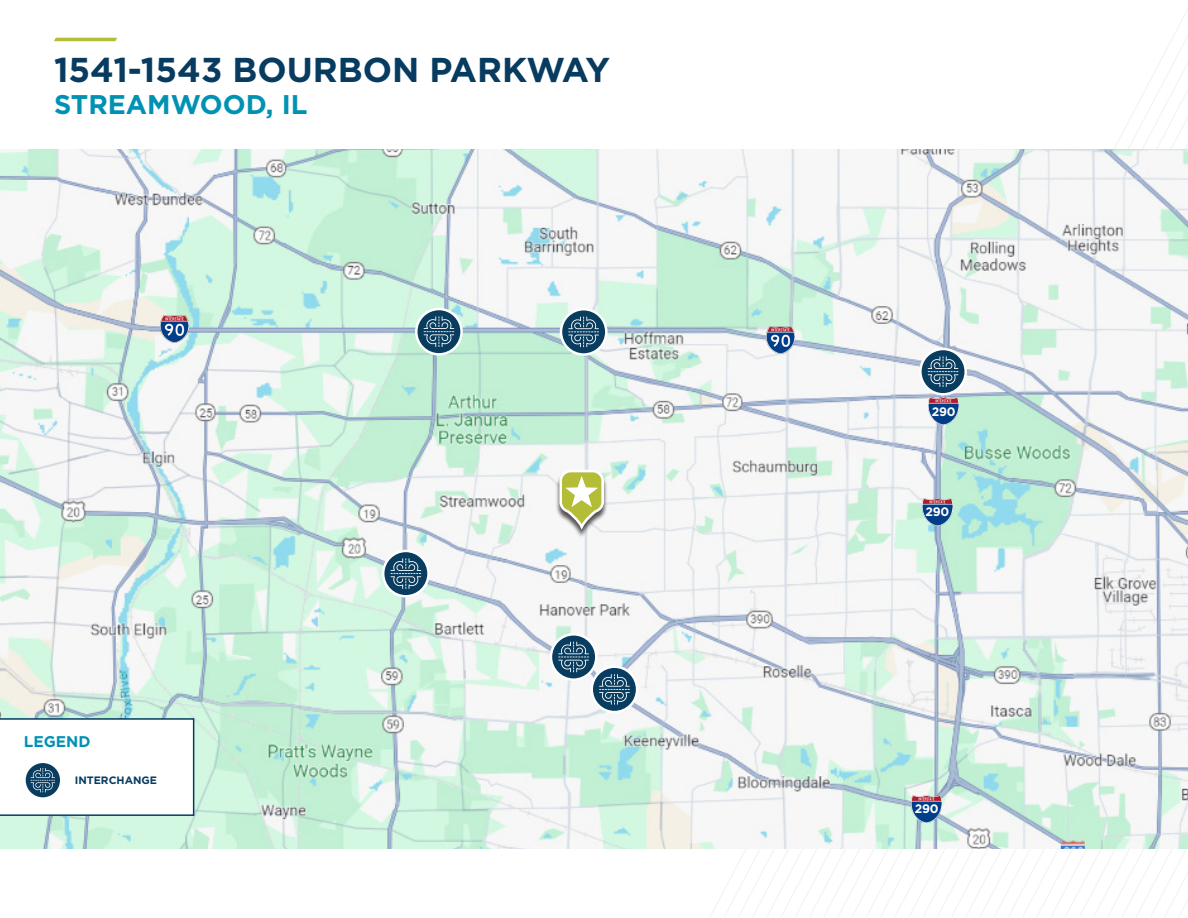
<style>
.page{position:relative;width:1188px;height:918px;background:#fff}
.page>*{position:absolute;margin:0;border:0;box-sizing:border-box;transform-origin:0 0}
.t1{font:700 34.5px "Gotham";color:#083b60}
.t2{font:700 27px "Gotham";color:#0092b3}
.t3{font:700 15.45px "Gotham";color:#0092b3}
.Broker_Phone_and_eMail_Text{font:700 12.3px "Gotham";letter-spacing:-.02em;color:#fff}
.t4{font:700 10.65px "Gotham";color:#083d60}
</style>
<div class="page">
<svg style="left:711px;top:9px;width:477px;height:907px"></svg>
<svg style="left:54px;top:38px;width:63px;height:3px"></svg>
<img style="left:0;top:150px;width:1188px;height:699px">
<div style="left:555px;top:471px;width:53px;height:68px;background:#231f20;opacity:.75"></div>
<svg style="left:558px;top:469px;width:47px;height:64px"></svg>
<svg style="left:920px;top:349px;width:46px;height:45px"></svg>
<div style="left:919px;top:348px;width:48px;height:48px;border:2px solid #fff;border-radius:50%"></div>
<svg style="left:928px;top:356px;width:30px;height:31px"></svg>
<svg style="left:561px;top:309px;width:45px;height:46px"></svg>
<div style="left:560px;top:308px;width:48px;height:48px;border:2px solid #fff;border-radius:50%"></div>
<svg style="left:568px;top:317px;width:31px;height:30px"></svg>
<svg style="left:551px;top:634px;width:45px;height:46px"></svg>
<div style="left:550px;top:633px;width:48px;height:48px;border:2px solid #fff;border-radius:50%"></div>
<svg style="left:558px;top:642px;width:31px;height:30px"></svg>
<svg style="left:592px;top:667px;width:45px;height:45px"></svg>
<div style="left:591px;top:665px;width:47px;height:48px;border:2px solid #fff;border-radius:50%"></div>
<svg style="left:599px;top:674px;width:31px;height:31px"></svg>
<svg style="left:416px;top:309px;width:46px;height:45px"></svg>
<div style="left:415px;top:308px;width:48px;height:48px;border:2px solid #fff;border-radius:50%"></div>
<svg style="left:424px;top:316px;width:30px;height:31px"></svg>
<svg style="left:383px;top:551px;width:46px;height:45px"></svg>
<div style="left:382px;top:550px;width:48px;height:48px;border:2px solid #fff;border-radius:50%"></div>
<svg style="left:391px;top:558px;width:30px;height:31px"></svg>
<svg style="left:0;top:718px;width:194px;height:98px"></svg>
<img style="left:161px;top:315px;width:27px;height:28px">
<img style="left:767px;top:326px;width:27px;height:28px">
<img style="left:929px;top:398px;width:29px;height:27px">
<img style="left:922px;top:498px;width:30px;height:27px">
<img style="left:912px;top:795px;width:29px;height:27px">
<p class="t1" style="left:54px;top:47px;width:558px">1541-1543 BOURBON PARKWAY</p>
<p class="t2" style="left:54px;top:87px;width:255px">STREAMWOOD, IL</p>
<p class="t3" style="left:24px;top:732px;width:68px">LEGEND</p>
<p class="t4" style="left:75px;top:774px;width:84px">INTERCHANGE</p>
<p class="Broker_Phone_and_eMail_Text" style="left:932px;top:403px;width:25px">290</p>
<p class="Broker_Phone_and_eMail_Text" style="left:926px;top:504px;width:25px">290</p>
<p class="Broker_Phone_and_eMail_Text" style="left:915px;top:801px;width:25px">290</p>
</div>
